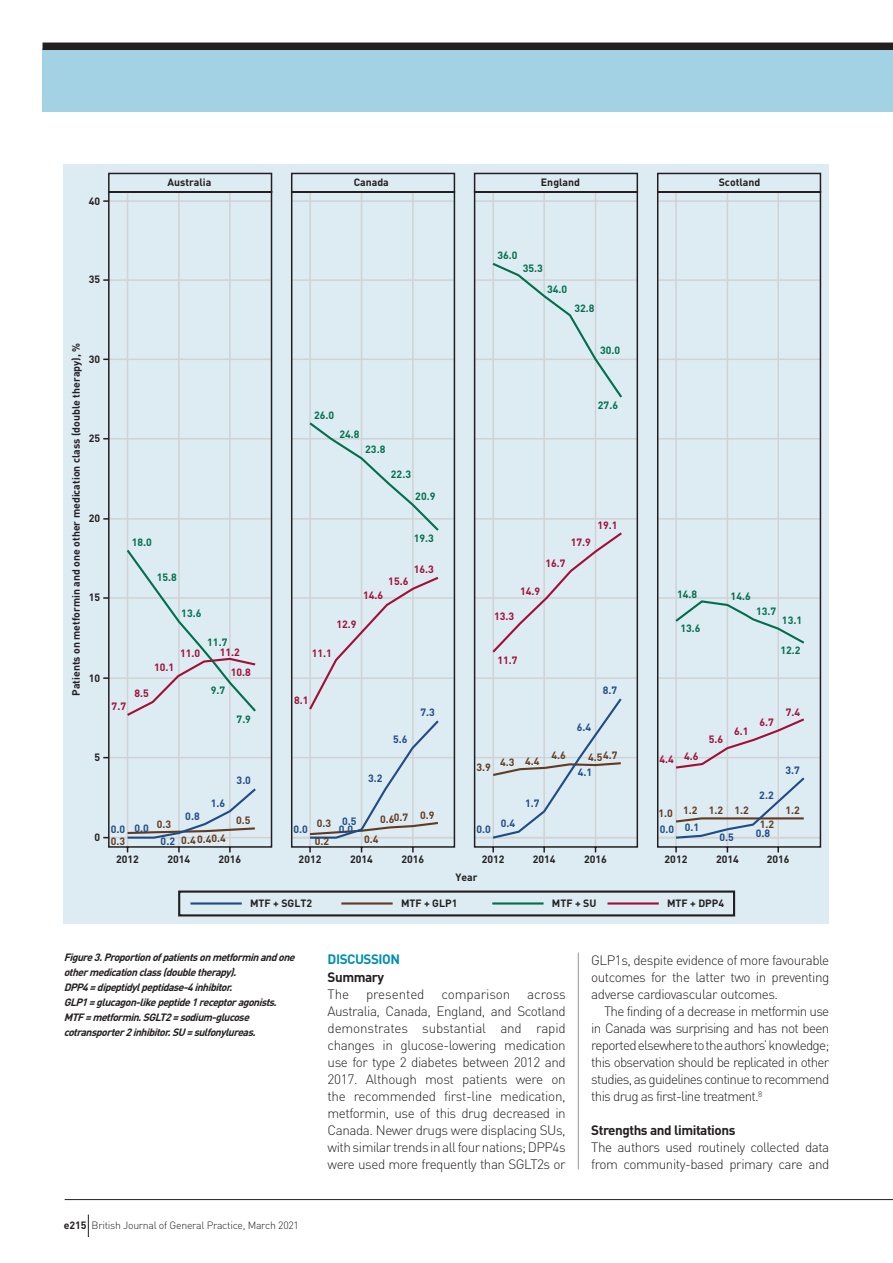
<style>
.page{position:relative;width:893px;height:1263px;background:#fff}
.page>*{position:absolute;margin:0;border:0;box-sizing:border-box;transform-origin:0 0}
.t1{font:300 13.5px/17px "DIN";letter-spacing:-.035em;color:#231f20;text-align:justify}
.t2{font:700 13.5px "DIN";letter-spacing:-.035em;color:#231f20}
.t3{font:700 13.5px "DIN";letter-spacing:-.035em;color:#008fb3}
.t4{font:italic 700 10.5px/15px "DIN";color:#231f20}
.t5{font:700 10.5px "DIN";color:#231f20}
.t6{font:700 10.5px "DIN";color:#006f4b}
.t7{font:700 10.5px/20.2px "DIN";color:#a30e37}
.t8{font:700 10.5px "DIN";color:#623b22}
.t9{font:700 10.5px/8.4px "DIN";color:#204b85;text-align:center}
.t10{font:300 10.5px "DIN";letter-spacing:-.025em;color:#231f20}
.s1{font-weight:700}
</style>
<div class="page">
<div style="left:43px;top:48px;width:850px;height:64px;background:#a2d2e3"></div>
<div style="left:43px;top:43px;width:850px;height:7px;background:#231f20"></div>
<hr style="left:578px;top:952px;width:1px;height:217px;background:#939598">
<div style="left:64px;top:165px;width:765px;height:759px;background:#ddecf3"></div>
<div style="left:178px;top:890px;width:557px;height:26px;border:2px solid #231f20"></div>
<hr style="left:190px;top:902px;width:52px;height:2px;background:#204b85">
<hr style="left:341px;top:902px;width:52px;height:2px;background:#623b22">
<hr style="left:492px;top:902px;width:52px;height:2px;background:#006f4b">
<hr style="left:607px;top:902px;width:52px;height:2px;background:#a30e37">
<svg style="left:103px;top:172px;width:719px;height:681px"></svg>
<svg style="left:125px;top:261px;width:682px;height:453px"></svg>
<svg style="left:125px;top:575px;width:316px;height:143px"></svg>
<svg style="left:88px;top:1214px;width:1px;height:23px"></svg>
<hr style="left:65px;top:1199px;width:828px;height:1px;background:#231f20">
<p class="t5" style="left:89px;top:194px;width:13px">40</p>
<p class="t5" style="left:167px;top:175px;width:45px">Australia</p>
<p class="t5" style="left:354px;top:175px;width:37px">Canada</p>
<p class="t5" style="left:541px;top:175px;width:41px">England</p>
<p class="t5" style="left:719px;top:175px;width:43px">Scotland</p>
<p class="t5" style="left:89px;top:273px;width:13px">35</p>
<p class="t6" style="left:497px;top:248px;width:22px">36.0</p>
<p class="t6" style="left:523px;top:261px;width:22px">35.3</p>
<p class="t6" style="left:547px;top:282px;width:22px">34.0</p>
<p class="t6" style="left:575px;top:301px;width:22px">32.8</p>
<p class="t5" style="left:69px;top:696px;width:354px;rotate:-90deg">Patients on metformin and one other medication class (double therapy), %</p>
<p class="t5" style="left:89px;top:352px;width:13px">30</p>
<p class="t5" style="left:89px;top:431px;width:13px">25</p>
<p class="t5" style="left:89px;top:512px;width:13px">20</p>
<p class="t5" style="left:89px;top:591px;width:13px">15</p>
<p class="t5" style="left:89px;top:671px;width:13px">10</p>
<p class="t5" style="left:95px;top:750px;width:7px">5</p>
<p class="t5" style="left:95px;top:830px;width:7px">0</p>
<p class="t6" style="left:600px;top:344px;width:22px">30.0</p>
<p class="t6" style="left:598px;top:398px;width:22px">27.6</p>
<p class="t6" style="left:314px;top:408px;width:22px">26.0</p>
<p class="t6" style="left:339px;top:427px;width:22px">24.8</p>
<p class="t6" style="left:365px;top:442px;width:22px">23.8</p>
<p class="t6" style="left:391px;top:467px;width:22px">22.3</p>
<p class="t6" style="left:132px;top:535px;width:22px">18.0</p>
<p class="t6" style="left:415px;top:489px;width:22px">20.9</p>
<p class="t6" style="left:414px;top:532px;width:22px">19.3</p>
<p class="t7" style="left:571px;top:532px;width:22px">17.9</p>
<p class="t7" style="left:597px;top:514px;width:22px">19.1</p>
<p class="t6" style="left:157px;top:570px;width:22px">15.8</p>
<p class="t7" style="left:414px;top:558px;width:22px">16.3</p>
<p class="t7" style="left:388px;top:571px;width:22px">15.6</p>
<p class="t7" style="left:545px;top:553px;width:22px">16.7</p>
<p class="t7" style="left:112px;top:695px;width:16px">7.7</p>
<p class="t6" style="left:181px;top:606px;width:22px">13.6</p>
<p class="t7" style="left:154px;top:657px;width:22px">10.1</p>
<p class="t7" style="left:135px;top:682px;width:16px">8.5</p>
<p class="t6" style="left:207px;top:636px;width:22px">11.7</p>
<p class="t6" style="left:211px;top:683px;width:16px">9.7</p>
<p class="t7" style="left:180px;top:642px;width:22px">11.0</p>
<p class="t7" style="left:231px;top:641px;width:22px;text-indent:-11px">11.2<br>10.8</p>
<p class="t6" style="left:237px;top:712px;width:16px">7.9</p>
<p class="t7" style="left:363px;top:585px;width:22px">14.6</p>
<p class="t7" style="left:336px;top:613px;width:22px">12.9</p>
<p class="t7" style="left:312px;top:642px;width:22px">11.1</p>
<p class="t7" style="left:294px;top:689px;width:16px">8.1</p>
<p class="t9" style="left:393px;top:735px;width:16px">5.6</p>
<p class="t9" style="left:421px;top:707px;width:16px">7.3</p>
<p class="t7" style="left:520px;top:581px;width:22px">14.9</p>
<p class="t7" style="left:494px;top:605px;width:22px">13.3</p>
<p class="t7" style="left:497px;top:650px;width:22px">11.7</p>
<p class="t9" style="left:577px;top:722px;width:16px">6.4</p>
<p class="t9" style="left:603px;top:686px;width:16px">8.7</p>
<p class="t6" style="left:677px;top:587px;width:22px">14.8</p>
<p class="t6" style="left:680px;top:622px;width:22px">13.6</p>
<p class="t6" style="left:731px;top:589px;width:22px">14.6</p>
<p class="t6" style="left:756px;top:604px;width:22px">13.7</p>
<p class="t6" style="left:782px;top:613px;width:22px">13.1</p>
<p class="t6" style="left:780px;top:643px;width:22px">12.2</p>
<p class="t7" style="left:709px;top:729px;width:16px">5.6</p>
<p class="t7" style="left:734px;top:721px;width:16px">6.1</p>
<p class="t7" style="left:759px;top:711px;width:16px">6.7</p>
<p class="t7" style="left:786px;top:701px;width:16px">7.4</p>
<p class="t9" style="left:237px;top:776px;width:16px">3.0</p>
<p class="t9" style="left:368px;top:773px;width:16px">3.2</p>
<p class="t8" style="left:476px;top:760px;width:16px">3.9</p>
<p class="t8" style="left:500px;top:754px;width:41px">4.3 4.4</p>
<p class="t8" style="left:551px;top:749px;width:16px">4.6</p>
<p class="t8" style="left:588px;top:749px;width:31px">4.54.7</p>
<p class="t9" style="left:578px;top:767px;width:16px">4.1</p>
<p class="t7" style="left:659px;top:749px;width:16px">4.4</p>
<p class="t7" style="left:684px;top:745px;width:16px">4.6</p>
<p class="t9" style="left:785px;top:766px;width:16px">3.7</p>
<p class="t9" style="left:111px;top:824px;width:40px">0.0 0.0</p>
<p class="t8" style="left:111px;top:834px;width:16px">0.3</p>
<p class="t8" style="left:157px;top:818px;width:16px">0.3</p>
<p class="t9" style="left:185px;top:811px;width:16px">0.8</p>
<p class="t9" style="left:211px;top:799px;width:16px">1.6</p>
<p class="t8" style="left:181px;top:832px;width:46px">0.4 0.40.4</p>
<p class="t9" style="left:161px;top:837px;width:16px">0.2</p>
<p class="t8" style="left:236px;top:814px;width:16px">0.5</p>
<p class="t9" style="left:293px;top:824px;width:16px">0.0</p>
<p class="t9" style="left:339px;top:816px;width:19px">0.5<br>0.0</p>
<p class="t8" style="left:317px;top:817px;width:16px">0.3</p>
<p class="t8" style="left:315px;top:835px;width:16px">0.2</p>
<p class="t8" style="left:380px;top:810px;width:56px">0.60.7 0.9</p>
<p class="t8" style="left:364px;top:832px;width:16px">0.4</p>
<p class="t9" style="left:525px;top:799px;width:16px">1.7</p>
<p class="t8" style="left:658px;top:803px;width:92px">1.0 1.2 1.2 1.2</p>
<p class="t9" style="left:501px;top:818px;width:16px">0.4</p>
<p class="t9" style="left:476px;top:825px;width:16px">0.0</p>
<p class="t9" style="left:660px;top:824px;width:41px">0.0 0.1</p>
<p class="t9" style="left:719px;top:832px;width:16px">0.5</p>
<p class="t9" style="left:759px;top:790px;width:16px">2.2</p>
<p class="t8" style="left:760px;top:817px;width:16px">1.2</p>
<p class="t9" style="left:756px;top:828px;width:16px">0.8</p>
<p class="t8" style="left:785px;top:803px;width:16px">1.2</p>
<p class="t5" style="left:116px;top:852px;width:24px">2012</p>
<p class="t5" style="left:168px;top:852px;width:24px">2014</p>
<p class="t5" style="left:218px;top:852px;width:24px">2016</p>
<p class="t5" style="left:482px;top:852px;width:24px">2012</p>
<p class="t5" style="left:533px;top:852px;width:24px">2014</p>
<p class="t5" style="left:584px;top:852px;width:24px">2016</p>
<p class="t5" style="left:299px;top:852px;width:24px">2012</p>
<p class="t5" style="left:350px;top:852px;width:24px">2014</p>
<p class="t5" style="left:401px;top:852px;width:24px">2016</p>
<p class="t5" style="left:455px;top:870px;width:24px">Year</p>
<p class="t5" style="left:665px;top:852px;width:24px">2012</p>
<p class="t5" style="left:716px;top:852px;width:24px">2014</p>
<p class="t5" style="left:767px;top:852px;width:24px">2016</p>
<p class="t5" style="left:250px;top:896px;width:64px">MTF + SGLT2</p>
<p class="t5" style="left:401px;top:896px;width:58px">MTF + GLP1</p>
<p class="t5" style="left:552px;top:896px;width:46px">MTF + SU</p>
<p class="t5" style="left:667px;top:896px;width:59px">MTF + DPP4</p>
<p class="t4" style="left:64px;top:949px;width:236px">Figure3.Proportionofpatientsonmetforminandone othermedicationclass(doubletherapy).<br>DPP4 = dipeptidylpeptidase-4inhibitor.<br>GLP1 = glucagon-likepeptide1receptoragonists.<br>MTF = metformin.SGLT2 = sodium-glucose cotransporter2inhibitor.SU = sulfonylureas.</p>
<p class="t10" style="left:64px;top:1219px;width:237px"><span class="s1">e215</span> British Journal of General Practice, March 2021</p>
<p class="t3" style="left:328px;top:950px;width:74px">DISCUSSION</p>
<p class="t2" style="left:328px;top:968px;width:58px">Summary</p>
<p class="t1" style="left:328px;top:986px;width:240px">The presented comparison across Australia, Canada, England, and Scotland demonstrates substantial and rapid changes in glucose-lowering medication use for type 2 diabetes between 2012 and 2017. Although most patients were on the recommended first-line medication, metformin, use of this drug decreased in Canada. Newer drugs were displacing SUs, with similar trends in all four nations; DPP4s were used more frequently than SGLT2s or</p>
<p class="t1" style="left:591px;top:951px;width:240px">GLP1s, despite evidence of more favourable outcomes for the latter two in preventing adverse cardiovascular outcomes.</p>
<p class="t1" style="left:591px;top:1002px;width:240px;text-indent:13px">The finding of a decrease in metformin use in Canada was surprising and has not been reported elsewhere to the authors’ knowledge; this observation should be replicated in other studies, as guidelines continue to recommend this drug as first-line treatment.<sup>8</sup></p>
<p class="t2" style="left:591px;top:1122px;width:146px">Strengths and limitations</p>
<p class="t1" style="left:591px;top:1139px;width:240px">The authors used routinely collected data from community-based primary care and</p>
</div>
